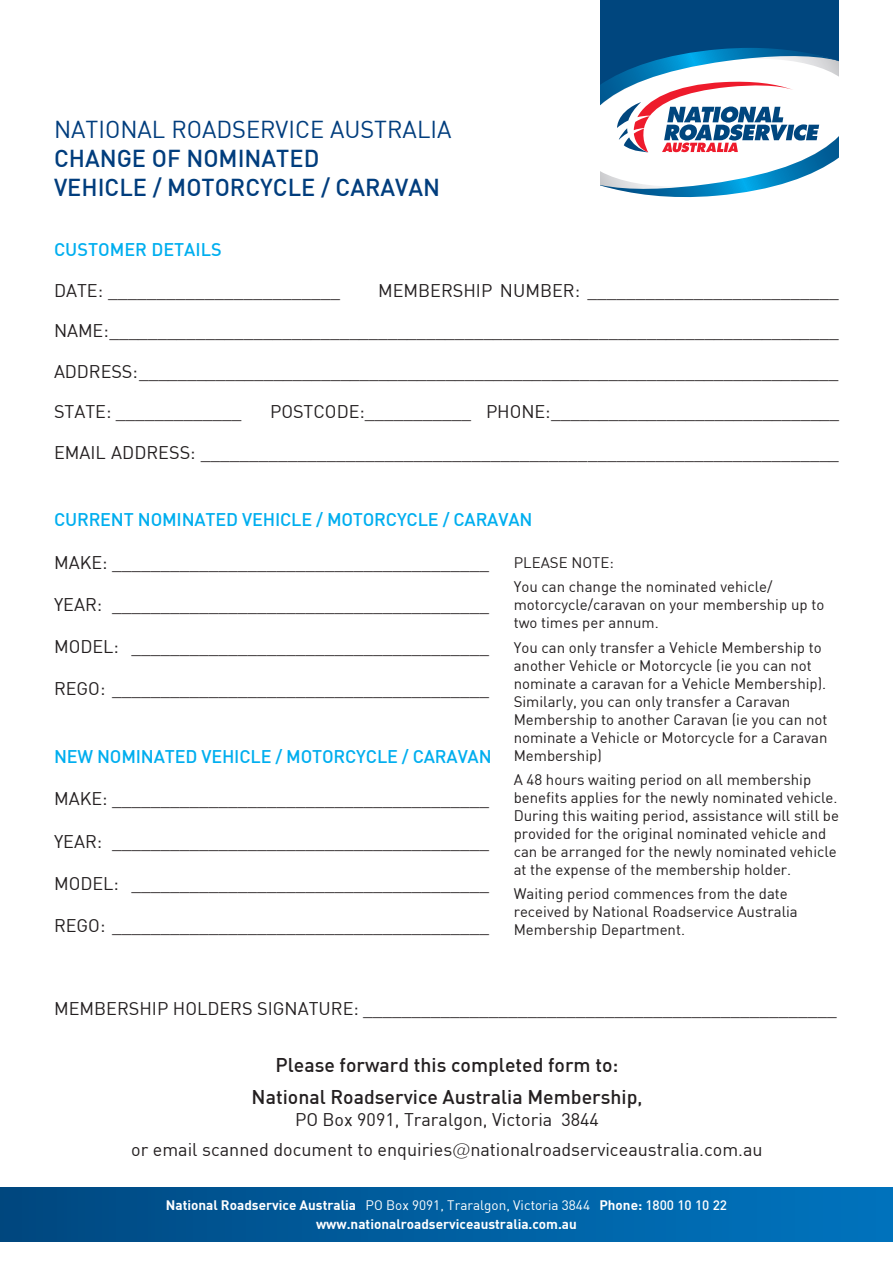
<style>
.page{position:relative;width:893px;height:1263px;background:#fff}
.page>*{position:absolute;margin:0;border:0;box-sizing:border-box;transform-origin:0 0}
.t1{font:500 24px/28.8px "DIN";color:#013d7d}
.t2{font:24px "DIN";color:#013d7d}
.t3{font:500 19.5px/32px "DIN";color:#231f20;text-align:center}
.t4{font:18px/30.2px "DIN";color:#231f20;text-align:center}
.t5{font:500 18px "DIN";letter-spacing:-.01em;color:#00aeef}
.t6{font:15px/18px "DIN";color:#231f20}
.t7{font:700 13.5px/19.2px "DIN";color:#fff;text-align:center}
.s1{font-size:18px}
.s2{font-family:"Swiss 721 BT";font-weight:300}
.s3{font-weight:400}
.s4{font-weight:500}
</style>
<div class="page">
<div style="left:600px;top:0;width:239px;height:149px;background:#00467e"></div>
<svg style="left:600px;top:48px;width:239px;height:150px"></svg>
<div style="left:0;top:1188px;width:893px;height:54px;background:linear-gradient(to right,#004880,#0075bf)"></div>
<h1 class="t2" style="left:54px;top:114px;width:399px">NATIONAL ROADSERVICE AUSTRALIA</h1>
<h1 class="t1" style="left:54px;top:143px;width:388px">CHANGE OF NOMINATED<br>VEHICLE / MOTORCYCLE / CARAVAN</h1>
<p class="t5" style="left:54px;top:238px;width:169px">CUSTOMER DETAILS</p>
<p class="t4" style="left:54px;top:275px;width:287px">DATE: ________________________</p>
<p class="t4" style="left:378px;top:275px;width:462px">MEMBERSHIP NUMBER: __________________________</p>
<p class="t4" style="left:54px;top:315px;width:786px">NAME: ____________________________________________________________________________</p>
<p class="t4" style="left:54px;top:356px;width:786px">ADDRESS: _________________________________________________________________________</p>
<p class="t4" style="left:54px;top:396px;width:189px">STATE: _____________</p>
<p class="t4" style="left:270px;top:396px;width:571px">POSTCODE:___________ PHONE: ______________________________</p>
<p class="t4" style="left:54px;top:437px;width:786px">EMAIL ADDRESS: __________________________________________________________________</p>
<p class="t5" style="left:54px;top:508px;width:480px">CURRENT NOMINATED VEHICLE / MOTORCYCLE / CARAVAN</p>
<p class="t4" style="left:54px;top:547px;width:436px">MAKE: _______________________________________</p>
<p class="t4" style="left:54px;top:589px;width:21px">year</p>
<p class="t4" style="left:97px;top:589px;width:394px">: _______________________________________</p>
<p class="t4" style="left:54px;top:631px;width:436px">MODEL: _____________________________________</p>
<p class="t4" style="left:54px;top:673px;width:436px">REGO: _______________________________________</p>
<p class="t6" style="left:514px;top:550px;width:260px;line-height:24.3px">PLEASE NOTE:<br>You can change the nominated vehicle/</p>
<p class="t6" style="left:514px;top:595px;width:312px">motorcycle/caravan on your membership up to two times per annum.</p>
<p class="t6" style="left:514px;top:638px;width:315px">You can only transfer a Vehicle Membership to another Vehicle or Motorcycle (ie you can not nominate a caravan for a Vehicle Membership).<br>Similarly, you can only transfer a Caravan Membership to another Caravan (ie you can not nominate a Vehicle or Motorcycle for a Caravan Membership)</p>
<p class="t6" style="left:514px;top:770px;width:327px">A 48 hours waiting period on all membership benefits applies for the newly nominated vehicle.<br>During this waiting period, assistance will still be provided for the original nominated vehicle and can be arranged for the newly nominated vehicle at the expense of the membership holder.</p>
<p class="t6" style="left:514px;top:885px;width:286px">Waiting period commences from the date received by National Roadservice Australia<br>Membership Department.</p>
<p class="t5" style="left:54px;top:745px;width:439px">NEW NOMINATED VEHICLE / MOTORCYCLE / CARAVAN</p>
<p class="t4" style="left:54px;top:783px;width:436px">MAKE: _______________________________________</p>
<p class="t4" style="left:54px;top:826px;width:21px">year</p>
<p class="t4" style="left:97px;top:826px;width:394px">: _______________________________________</p>
<p class="t4" style="left:54px;top:868px;width:436px">MODEL: _____________________________________</p>
<p class="t4" style="left:54px;top:910px;width:436px">REGO: _______________________________________</p>
<p class="t4" style="left:54px;top:993px;width:784px">MEMBERSHIP HOLDERS SIGNATURE: _________________________________________________</p>
<p class="t3" style="left:252px;top:1048px;width:392px">Please forward this completed form to:<br>National Roadservice Australia Membership<span class="s1">,</span></p>
<p class="t4" style="left:131px;top:1103px;width:633px">PO Box 9091, Traralgon, Victoria 3844<br>or email scanned document to enquiries<span class="s2">@</span>nationalroadserviceaustralia.com.au</p>
<p class="t7" style="left:166px;top:1195px;width:563px">National Roadservice Australia <span class="s3">PO Box 9091, Traralgon, Victoria 3844</span> Phone: <span class="s4">1800 10 10 22 </span>www.nationalroadserviceaustralia.com.au</p>
</div>
